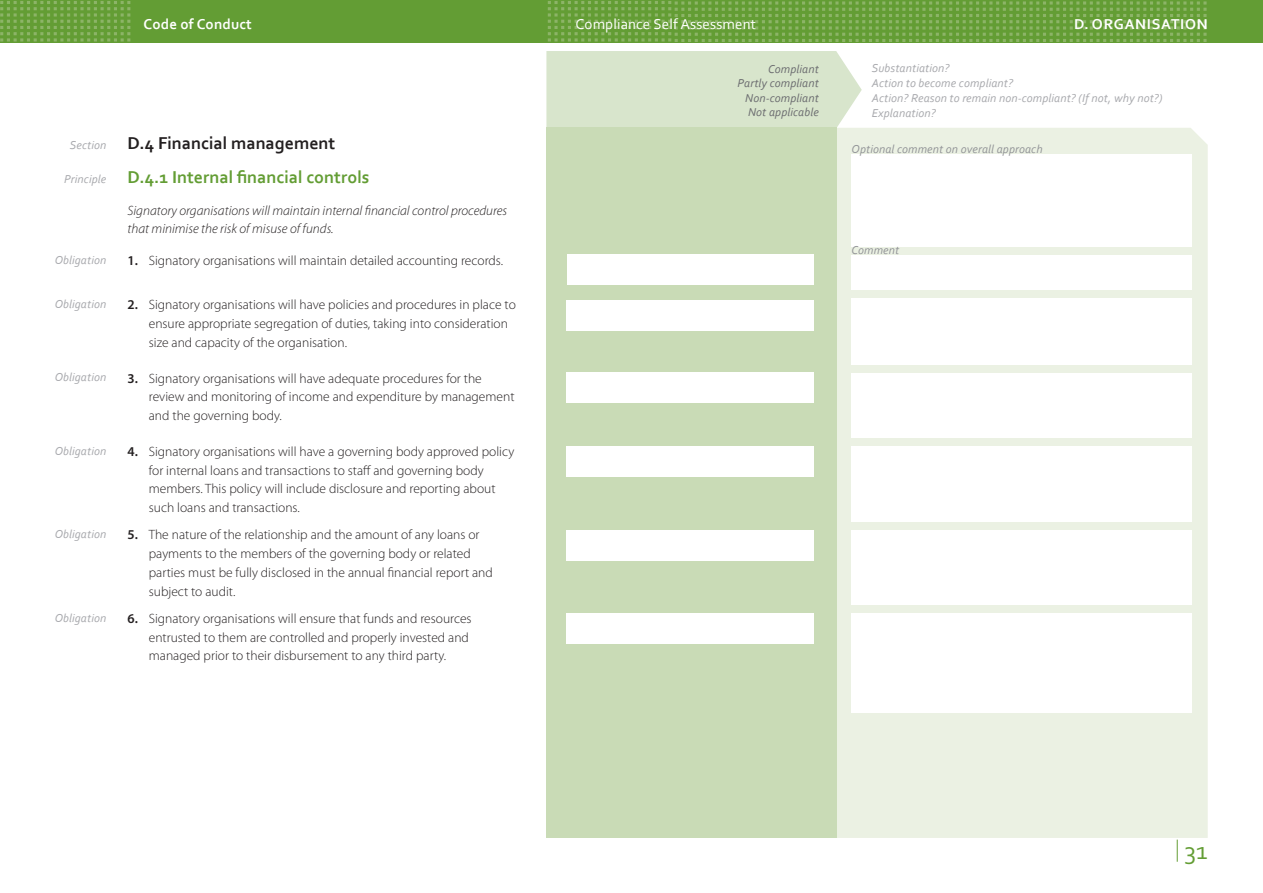
<style>
.page{position:relative;width:1263px;height:893px;background:#fff}
.page>*{position:absolute;margin:0;border:0;box-sizing:border-box;transform-origin:0 0}
.t1{font:25.5px "Corbel";color:#639d34}
.t2{font:700 18px "Corbel";color:#639d34}
.t3{font:700 18px "Corbel";color:#231f20}
.t4{font:15px "Corbel";letter-spacing:.01em;color:#fff}
.t5{font:700 15px "Corbel";letter-spacing:.05em;color:#fff}
.t6{font:700 15px "Corbel";letter-spacing:.01em;color:#fff}
.t7{font:300 13.5px/18.8px "Myriad Pro";color:#231f20}
.t8{font:italic 300 13.5px/18.8px "Myriad Pro";color:#231f20}
.t9{font:italic 12px/15px "Corbel";letter-spacing:.01em;color:#a8a9ad}
.t10{font:italic 12px/14.5px "Corbel";letter-spacing:.01em;color:#6c6d70;text-align:right}
.t11{font:italic 12px "Corbel";letter-spacing:.01em;color:#939598}
.s1{font-weight:600}
</style>
<div class="page">
<svg style="left:1177px;top:840px;width:1px;height:22px"></svg>
<div style="left:0;top:0;width:1263px;height:43px;background:#639d34"></div>
<svg style="left:0;top:1px;width:130px;height:41px"></svg>
<svg style="left:548px;top:1px;width:658px;height:41px"></svg>
<div style="left:546px;top:51px;width:316px;height:77px;background:#d8e5cc"></div>
<div style="left:837px;top:128px;width:371px;height:710px;background:#ebf1e3"></div>
<div style="left:546px;top:128px;width:291px;height:710px;background:#c9dbb6"></div>
<div style="left:851px;top:154px;width:340px;height:559px;background:#fff"></div>
<div style="left:841px;top:605px;width:361px;height:8px;background:#ebf1e3"></div>
<div style="left:841px;top:522px;width:361px;height:8px;background:#ebf1e3"></div>
<div style="left:841px;top:438px;width:361px;height:8px;background:#ebf1e3"></div>
<div style="left:841px;top:365px;width:361px;height:7px;background:#ebf1e3"></div>
<div style="left:841px;top:290px;width:361px;height:8px;background:#ebf1e3"></div>
<div style="left:841px;top:247px;width:361px;height:7px;background:#ebf1e3"></div>
<div style="left:567px;top:254px;width:233px;height:31px;background:#fff"></div>
<div style="left:783px;top:254px;width:31px;height:31px;background:#fff"></div>
<div style="left:567px;top:300px;width:225px;height:31px;background:#fff"></div>
<div style="left:783px;top:300px;width:31px;height:31px;background:#fff"></div>
<div style="left:567px;top:372px;width:223px;height:31px;background:#fff"></div>
<div style="left:783px;top:372px;width:31px;height:31px;background:#fff"></div>
<div style="left:567px;top:446px;width:222px;height:31px;background:#fff"></div>
<div style="left:783px;top:446px;width:31px;height:31px;background:#fff"></div>
<div style="left:567px;top:530px;width:221px;height:31px;background:#fff"></div>
<div style="left:783px;top:530px;width:31px;height:31px;background:#fff"></div>
<div style="left:567px;top:613px;width:224px;height:31px;background:#fff"></div>
<div style="left:783px;top:613px;width:31px;height:31px;background:#fff"></div>
<p class="t9" style="left:70px;top:137px;width:38px">Section</p>
<p class="t9" style="left:64px;top:171px;width:44px">Principle</p>
<p class="t9" style="left:55px;top:252px;width:53px">Obligation</p>
<p class="t9" style="left:55px;top:296px;width:53px">Obligation</p>
<p class="t9" style="left:55px;top:370px;width:53px">Obligation</p>
<p class="t9" style="left:55px;top:444px;width:53px">Obligation</p>
<p class="t9" style="left:55px;top:526px;width:53px">Obligation</p>
<p class="t9" style="left:55px;top:610px;width:53px">Obligation</p>
<p class="t6" style="left:144px;top:15px;width:110px">Code of Conduct</p>
<p class="t4" style="left:576px;top:15px;width:182px">Compliance Self Assessment</p>
<p class="t10" style="left:737px;top:61px;width:83px">Compliant<br>Partly compliant<br>Non-compliant<br>Not applicable</p>
<p class="t9" style="left:872px;top:60px;width:292px">Substantiation?<br>Action to become compliant?<br>Action? Reason to remain non-compliant? (If not, why not?)<br>Explanation?</p>
<h2 class="t3" style="left:128px;top:132px;width:209px">D.4 Financial management</h2>
<h2 class="t2" style="left:128px;top:166px;width:243px">D.4.1 Internal financial controls</h2>
<p class="t8" style="left:128px;top:201px;width:381px">Signatory organisations will maintain internal financial control procedures that minimise the risk of misuse of funds.</p>
<p class="t7" style="left:128px;top:251px;width:377px"><span class="s1">1.</span> Signatory organisations will maintain detailed accounting records.</p>
<p class="t7" style="left:149px;top:295px;width:368px;text-indent:-21px"><span class="s1">2.</span> Signatory organisations will have policies and procedures in place to ensure appropriate segregation of duties, taking into consideration size and capacity of the organisation.</p>
<p class="t7" style="left:149px;top:369px;width:367px;text-indent:-21px"><span class="s1">3.</span> Signatory organisations will have adequate procedures for the review and monitoring of income and expenditure by management and the governing body.</p>
<p class="t7" style="left:149px;top:442px;width:367px;text-indent:-21px"><span class="s1">4.</span> Signatory organisations will have a governing body approved policy for internal loans and transactions to staff and governing body members. This policy will include disclosure and reporting about such loans and transactions.</p>
<p class="t7" style="left:149px;top:525px;width:346px;text-indent:-21px"><span class="s1">5.</span> The nature of the relationship and the amount of any loans or payments to the members of the governing body or related parties must be fully disclosed in the annual financial report and subject to audit.</p>
<p class="t7" style="left:149px;top:609px;width:324px;text-indent:-21px"><span class="s1">6.</span> Signatory organisations will ensure that funds and resources entrusted to them are controlled and properly invested and managed prior to their disbursement to any third party.</p>
<p class="t5" style="left:1074px;top:15px;width:135px">D. ORGANISATION</p>
<p class="t11" style="left:851px;top:142px;width:193px">Optional comment on overall approach</p>
<p class="t11" style="left:851px;top:243px;width:49px">Comment</p>
<h1 class="t1" style="left:1184px;top:834px;width:25px">31</h1>
</div>
